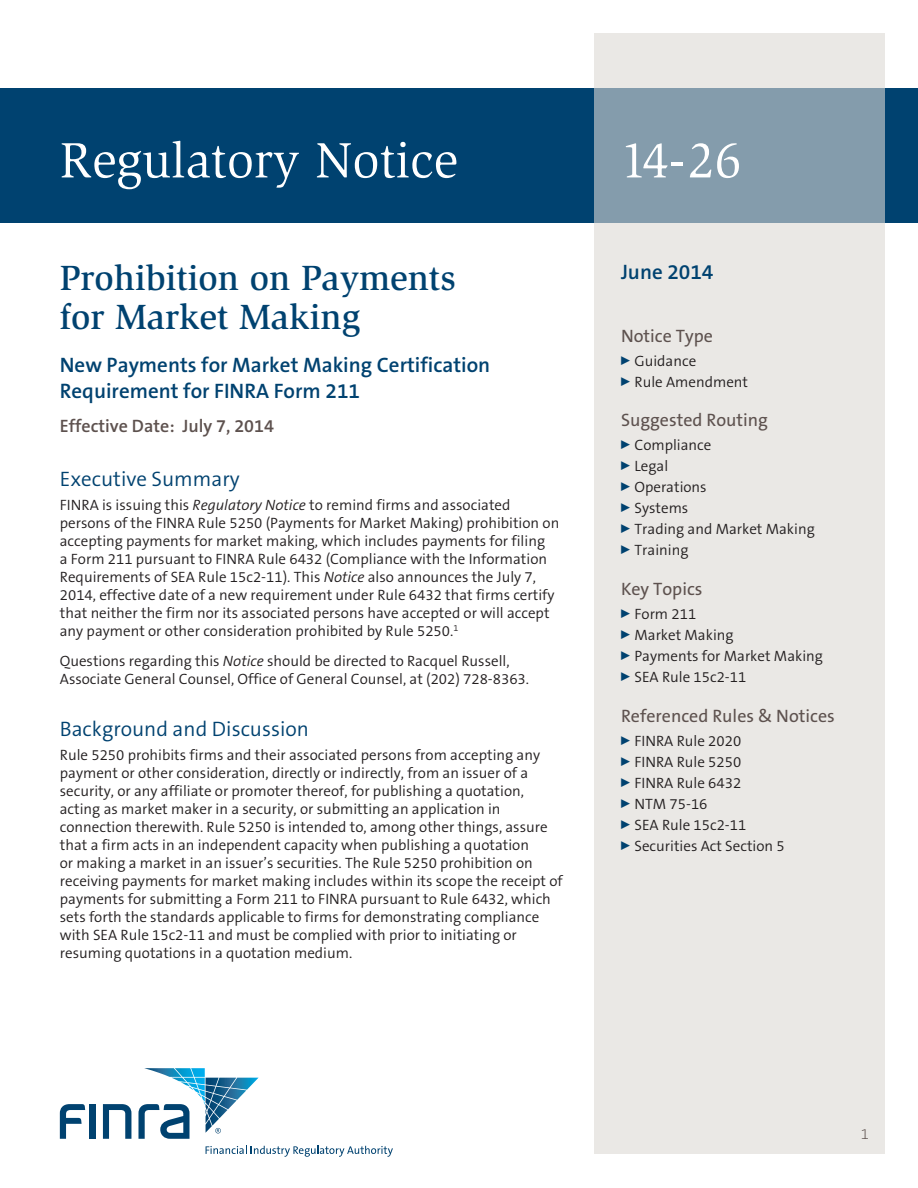
<style>
.page{position:relative;width:918px;height:1188px;background:#fff}
.page>*{position:absolute;margin:0;border:0;box-sizing:border-box;transform-origin:0 0}
.t1{font:51px "Slimbach LT";color:#fff}
.t2{font:500 36px/39px "Slimbach LT";color:#004270}
.t3{font:600 21px/25.2px "The Sans B6";color:#004270}
.t4{font:300 21px "The Sans B4";color:#004270}
.t5{font:18px "The Sans B5 Plain";color:#5d514e}
.t6{font:600 18px "The Sans B6";color:#5d514e}
.t7{font:300 15px/18px "The Sans B4";color:#231f20}
.t8{font:200 15px "The Sans B2";color:#5d514e}
.s1{font-style:italic}
</style>
<div class="page">
<div style="left:0;top:88px;width:918px;height:135px;background:#004270"></div>
<svg style="left:594px;top:34px;width:290px;height:1120px;fill:#eae8e5"></svg>
<div style="left:90px;top:1104px;width:6px;height:35px;background:#004270"></div>
<svg style="left:103px;top:1104px;width:28px;height:35px"></svg>
<svg style="left:60px;top:1104px;width:25px;height:35px"></svg>
<svg style="left:206px;top:1146px;width:187px;height:11px"></svg>
<svg style="left:138px;top:1068px;width:121px;height:71px"></svg>
<h1 class="t1" style="left:60px;top:131px;width:400px">Regulatory Notice</h1>
<h1 class="t1" style="left:621px;top:131px;width:122px">14-26</h1>
<h2 class="t2" style="left:60px;top:258px;width:397px">Prohibition on Payments for Market Making</h2>
<h3 class="t3" style="left:60px;top:353px;width:432px">New Payments for Market Making Certification<br>Requirement for FINRA Form 211</h3>
<p class="t6" style="left:60px;top:416px;width:216px">Effective Date: July 7, 2014</p>
<h3 class="t4" style="left:60px;top:468px;width:181px">Executive Summary</h3>
<p class="t7" style="left:60px;top:496px;width:501px">FINRA is issuing this <span class="s1">Regulatory Notice</span> to remind firms and associated persons of the FINRA Rule 5250 (Payments for Market Making) prohibition on accepting payments for market making, which includes payments for filing<br>a Form 211 pursuant to FINRA Rule 6432 (Compliance with the Information Requirements of SEA Rule 15c2-11). This <span class="s1">Notice</span> also announces the July 7, 2014, effective date of a new requirement under Rule 6432 that firms certify that neither the firm nor its associated persons have accepted or will accept any payment or other consideration prohibited by Rule 5250.<sup>1</sup></p>
<p class="t7" style="left:60px;top:652px;width:471px">Questions regarding this <span class="s1">Notice</span> should be directed to Racquel Russell,<br>Associate General Counsel, Office of General Counsel, at (202) 728-8363.</p>
<h3 class="t4" style="left:60px;top:718px;width:251px">Background and Discussion</h3>
<p class="t7" style="left:60px;top:747px;width:504px">Rule 5250 prohibits firms and their associated persons from accepting any payment or other consideration, directly or indirectly, from an issuer of a security, or any affiliate or promoter thereof, for publishing a quotation, acting as market maker in a security, or submitting an application in connection therewith. Rule 5250 is intended to, among other things, assure that a firm acts in an independent capacity when publishing a quotation<br>or making a market in an issuer’s securities. The Rule 5250 prohibition on receiving payments for market making includes within its scope the receipt of payments for submitting a Form 211 to FINRA pursuant to Rule 6432, which sets forth the standards applicable to firms for demonstrating compliance with SEA Rule 15c2-11 and must be complied with prior to initiating or resuming quotations in a quotation medium.</p>
<h3 class="t3" style="left:621px;top:260px;width:94px">June 2014</h3>
<p class="t5" style="left:621px;top:326px;width:93px">Notice Type</p>
<p class="t7" style="left:621px;top:351px;width:129px;line-height:21px"><sup>0</sup> Guidance<br><sup>0</sup> Rule Amendment</p>
<p class="t5" style="left:621px;top:411px;width:149px">Suggested Routing</p>
<p class="t7" style="left:621px;top:435px;width:195px;line-height:21px"><sup>0</sup> Compliance<br><sup>0</sup> Legal<br><sup>0</sup> Operations<br><sup>0</sup> Systems<br><sup>0</sup> Trading and Market Making<br><sup>0</sup> Training</p>
<p class="t5" style="left:621px;top:579px;width:83px">Key Topics</p>
<p class="t7" style="left:621px;top:604px;width:203px;line-height:21px"><sup>0</sup> Form 211<br><sup>0</sup> Market Making<br><sup>0</sup> Payments for Market Making<br><sup>0</sup> SEA Rule 15c2-11</p>
<p class="t5" style="left:621px;top:706px;width:215px">Referenced Rules &amp; Notices</p>
<p class="t7" style="left:621px;top:731px;width:165px;line-height:21px"><sup>0</sup> FINRA Rule 2020<br><sup>0</sup> FINRA Rule 5250<br><sup>0</sup> FINRA Rule 6432<br><sup>0</sup> NTM 75-16<br><sup>0</sup> SEA Rule 15c2-11<br><sup>0</sup> Securities Act Section 5</p>
<p class="t8" style="left:861px;top:1126px;width:10px">1</p>
</div>
